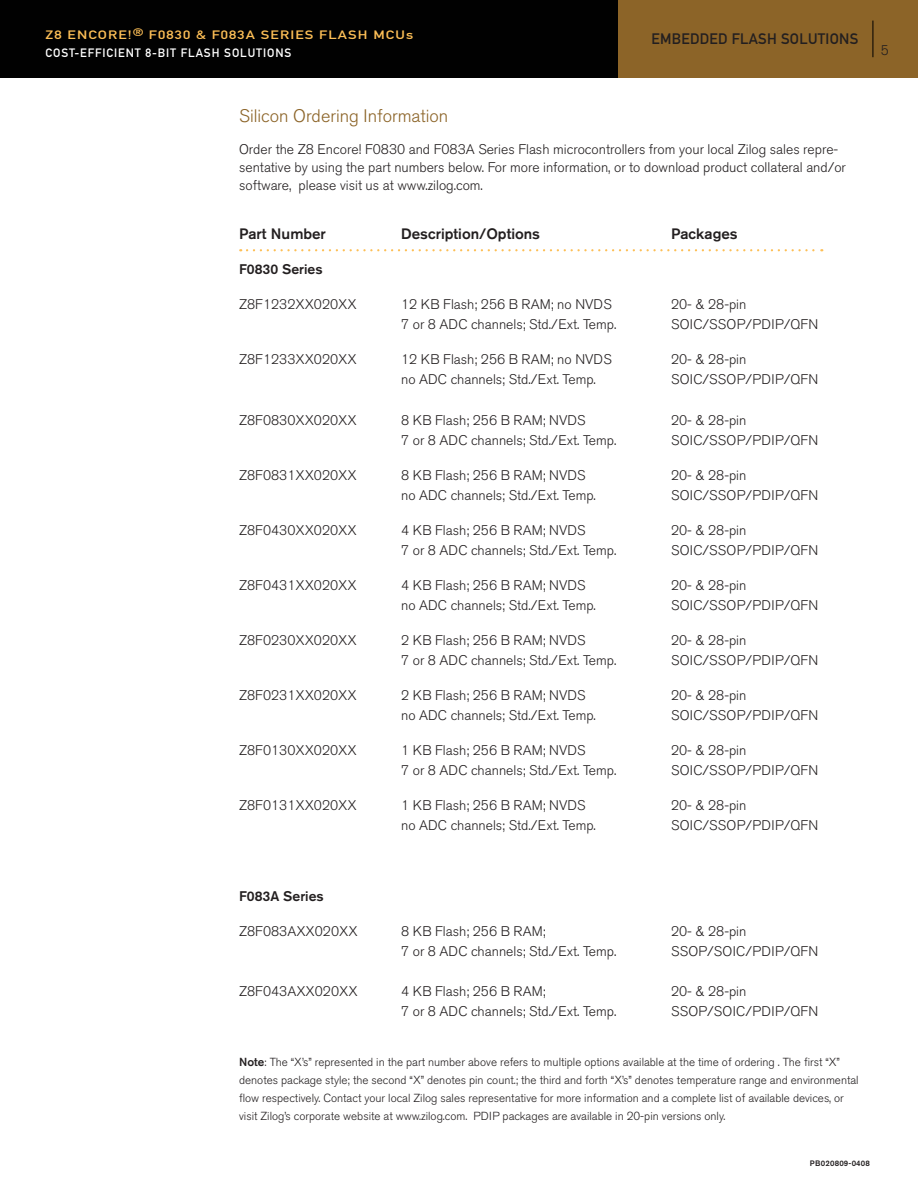
<style>
.page{position:relative;width:918px;height:1188px;background:#fff}
.page>*{position:absolute;margin:0;border:0;box-sizing:border-box;transform-origin:0 0}
.Headers{font:300 18px "Akzidenz Grotesk BE";color:#8c6428}
.Headers-2{font:500 15px "Akzidenz Grotesk BE";color:#231f20}
.t1{font:15px "DIN Mittelschrift Std";letter-spacing:.02em;color:#231f20}
.Headers-3{font:300 13.8px/18px "Akzidenz Grotesk BE";color:#231f20}
.Headers-4{font:300 13.8px "Akzidenz Grotesk BE";letter-spacing:.02em;color:#231f20}
.Headers-5{font:500 13.8px "Akzidenz Grotesk BE";color:#231f20}
.Body{font:300 13.8px "Akzidenz Grotesk BE";color:#231f20}
.t2{font:12px "DIN Mittelschrift Std";letter-spacing:.075em;color:#fdbf56;scale:1.25 1}
.t3{font:12px "DIN Mittelschrift Std";letter-spacing:.075em;color:#fff}
.Headers-6{font:300 11.7px/18px "Akzidenz Grotesk BE";color:#231f20}
.Subheaders{font:500 7.8px "Akzidenz Grotesk BE";letter-spacing:.025em;color:#231f20}
.s1{font-weight:500}
</style>
<div class="page">
<div style="left:0;top:0;width:619px;height:77px;background:#010101"></div>
<div style="left:618px;top:0;width:300px;height:77px;background:#8c6428"></div>
<hr style="left:873px;top:21px;width:1px;height:36px;background:#000">
<svg style="left:247px;top:249px;width:575px;height:2px"></svg>
<p class="t2" style="left:46px;top:28px;width:51px">Z8 EN CORE</p>
<p class="t2" style="left:128px;top:28px;width:122px">!<sup>®</sup> F0830 &amp; F083A SERIE</p>
<p class="t2" style="left:305px;top:28px;width:88px">S FLASH MCUS</p>
<p class="t3" style="left:46px;top:46px;width:43px">COST-EFF</p>
<p class="t3" style="left:103px;top:46px;width:189px">ICIENT 8-BIT FLASH SOLUTIONS</p>
<p class="t1" style="left:652px;top:30px;width:207px">EMBEDDED FLASH SOLUTIONS</p>
<p class="Headers" style="left:239px;top:105px;width:211px">Silicon Ordering Information</p>
<p class="Headers-3" style="left:239px;top:140px;width:608px">Order the Z8 Encore! F0830 and F083A Series Flash microcontrollers from your local Zilog sales repre&shy;sentative by using the part numbers below. For more information, or to download product collateral and/or software, please visit us at www.zilog.com.</p>
<p class="Headers-2" style="left:239px;top:224px;width:88px">Part Number</p>
<p class="Headers-2" style="left:401px;top:224px;width:176px">Description/Options P</p>
<p class="Headers-2" style="left:681px;top:224px;width:59px">ackages</p>
<p class="Headers-5" style="left:239px;top:260px;width:85px">F0830 Series</p>
<p class="Headers-3" style="left:239px;top:295px;width:119px">Z8F1232XX020XX</p>
<p class="Headers-3" style="left:401px;top:295px;width:212px">12 KB Flash; 256 B RAM; no NVDS</p>
<p class="Headers-3" style="left:671px;top:295px;width:77px">20- &amp; 28-pin</p>
<p class="Headers-3" style="left:401px;top:315px;width:217px">7 or 8 ADC channels; Std./Ext. Temp.</p>
<p class="Headers-4" style="left:671px;top:316px;width:149px">SOIC/SSOP/PDIP/QFN</p>
<p class="Headers-3" style="left:239px;top:350px;width:119px">Z8F1233XX020XX</p>
<p class="Headers-3" style="left:401px;top:350px;width:212px">12 KB Flash; 256 B RAM; no NVDS</p>
<p class="Headers-3" style="left:671px;top:350px;width:77px">20- &amp; 28-pin</p>
<p class="Headers-3" style="left:401px;top:370px;width:196px">no ADC channels; Std./Ext. Temp.</p>
<p class="Headers-4" style="left:671px;top:371px;width:149px">SOIC/SSOP/PDIP/QFN</p>
<p class="Headers-3" style="left:239px;top:411px;width:119px">Z8F0830XX020XX</p>
<p class="Headers-3" style="left:401px;top:411px;width:186px">8 KB Flash; 256 B RAM; NVDS</p>
<p class="Headers-3" style="left:671px;top:411px;width:77px">20- &amp; 28-pin</p>
<p class="Headers-3" style="left:401px;top:431px;width:217px">7 or 8 ADC channels; Std./Ext. Temp.</p>
<p class="Headers-4" style="left:671px;top:432px;width:149px">SOIC/SSOP/PDIP/QFN</p>
<p class="Headers-3" style="left:239px;top:466px;width:119px">Z8F0831XX020XX</p>
<p class="Headers-3" style="left:401px;top:466px;width:186px">8 KB Flash; 256 B RAM; NVDS</p>
<p class="Headers-3" style="left:671px;top:466px;width:77px">20- &amp; 28-pin</p>
<p class="Headers-3" style="left:401px;top:487px;width:196px">no ADC channels; Std./Ext. Temp.</p>
<p class="Headers-4" style="left:671px;top:487px;width:149px">SOIC/SSOP/PDIP/QFN</p>
<p class="Headers-3" style="left:239px;top:522px;width:119px">Z8F0430XX020XX</p>
<p class="Headers-3" style="left:401px;top:522px;width:186px">4 KB Flash; 256 B RAM; NVDS</p>
<p class="Headers-3" style="left:671px;top:522px;width:77px">20- &amp; 28-pin</p>
<p class="Headers-3" style="left:401px;top:542px;width:217px">7 or 8 ADC channels; Std./Ext. Temp.</p>
<p class="Headers-4" style="left:671px;top:543px;width:149px">SOIC/SSOP/PDIP/QFN</p>
<p class="Headers-3" style="left:239px;top:577px;width:119px">Z8F0431XX020XX</p>
<p class="Headers-3" style="left:401px;top:577px;width:186px">4 KB Flash; 256 B RAM; NVDS</p>
<p class="Headers-3" style="left:671px;top:577px;width:77px">20- &amp; 28-pin</p>
<p class="Headers-3" style="left:401px;top:597px;width:196px">no ADC channels; Std./Ext. Temp.</p>
<p class="Headers-4" style="left:671px;top:598px;width:149px">SOIC/SSOP/PDIP/QFN</p>
<p class="Headers-3" style="left:239px;top:632px;width:119px">Z8F0230XX020XX</p>
<p class="Headers-3" style="left:401px;top:632px;width:186px">2 KB Flash; 256 B RAM; NVDS</p>
<p class="Headers-3" style="left:671px;top:632px;width:77px">20- &amp; 28-pin</p>
<p class="Headers-3" style="left:401px;top:652px;width:217px">7 or 8 ADC channels; Std./Ext. Temp.</p>
<p class="Headers-4" style="left:671px;top:653px;width:149px">SOIC/SSOP/PDIP/QFN</p>
<p class="Headers-3" style="left:239px;top:687px;width:119px">Z8F0231XX020XX</p>
<p class="Headers-3" style="left:401px;top:687px;width:186px">2 KB Flash; 256 B RAM; NVDS</p>
<p class="Headers-3" style="left:671px;top:687px;width:77px">20- &amp; 28-pin</p>
<p class="Headers-3" style="left:401px;top:707px;width:196px">no ADC channels; Std./Ext. Temp.</p>
<p class="Headers-4" style="left:671px;top:708px;width:149px">SOIC/SSOP/PDIP/QFN</p>
<p class="Headers-3" style="left:239px;top:742px;width:119px">Z8F0130XX020XX</p>
<p class="Headers-3" style="left:401px;top:742px;width:186px">1 KB Flash; 256 B RAM; NVDS</p>
<p class="Headers-3" style="left:671px;top:742px;width:77px">20- &amp; 28-pin</p>
<p class="Headers-3" style="left:401px;top:762px;width:217px">7 or 8 ADC channels; Std./Ext. Temp.</p>
<p class="Headers-4" style="left:671px;top:763px;width:149px">SOIC/SSOP/PDIP/QFN</p>
<p class="Headers-3" style="left:239px;top:797px;width:119px">Z8F0131XX020XX</p>
<p class="Headers-3" style="left:401px;top:797px;width:186px">1 KB Flash; 256 B RAM; NVDS</p>
<p class="Headers-3" style="left:671px;top:797px;width:77px">20- &amp; 28-pin</p>
<p class="Headers-3" style="left:401px;top:817px;width:196px">no ADC channels; Std./Ext. Temp.</p>
<p class="Headers-4" style="left:671px;top:818px;width:149px">SOIC/SSOP/PDIP/QFN</p>
<p class="Body" style="left:881px;top:42px;width:10px">5</p>
<p class="Headers-5" style="left:239px;top:887px;width:86px">F083A Series</p>
<p class="Headers-3" style="left:239px;top:922px;width:120px">Z8F083AXX020XX</p>
<p class="Headers-3" style="left:401px;top:922px;width:146px">8 KB Flash; 256 B RAM;</p>
<p class="Headers-3" style="left:671px;top:922px;width:77px">20- &amp; 28-pin</p>
<p class="Headers-3" style="left:401px;top:942px;width:217px">7 or 8 ADC channels; Std./Ext. Temp.</p>
<p class="Headers-4" style="left:671px;top:943px;width:149px">SSOP/SOIC/PDIP/QFN</p>
<p class="Headers-3" style="left:239px;top:982px;width:120px">Z8F043AXX020XX</p>
<p class="Headers-3" style="left:401px;top:982px;width:146px">4 KB Flash; 256 B RAM;</p>
<p class="Headers-3" style="left:671px;top:982px;width:77px">20- &amp; 28-pin</p>
<p class="Headers-3" style="left:401px;top:1002px;width:217px">7 or 8 ADC channels; Std./Ext. Temp.</p>
<p class="Headers-4" style="left:671px;top:1003px;width:149px">SSOP/SOIC/PDIP/QFN</p>
<p class="Headers-6" style="left:239px;top:1053px;width:621px"><span class="s1">Note</span>: The “X’s” represented in the part number above refers to multiple options available at the time of ordering . The first “X” denotes package style; the second “X” denotes pin count.; the third and forth “X’s” denotes temperature range and environmental flow respectively. Contact your local Zilog sales representative for more information and a complete list of available devices, or visit Zilog’s corporate website at www.zilog.com. PDIP packages are available in 20-pin versions only.</p>
<p class="Subheaders" style="left:810px;top:1158px;width:62px">PB020809-0408</p>
</div>
